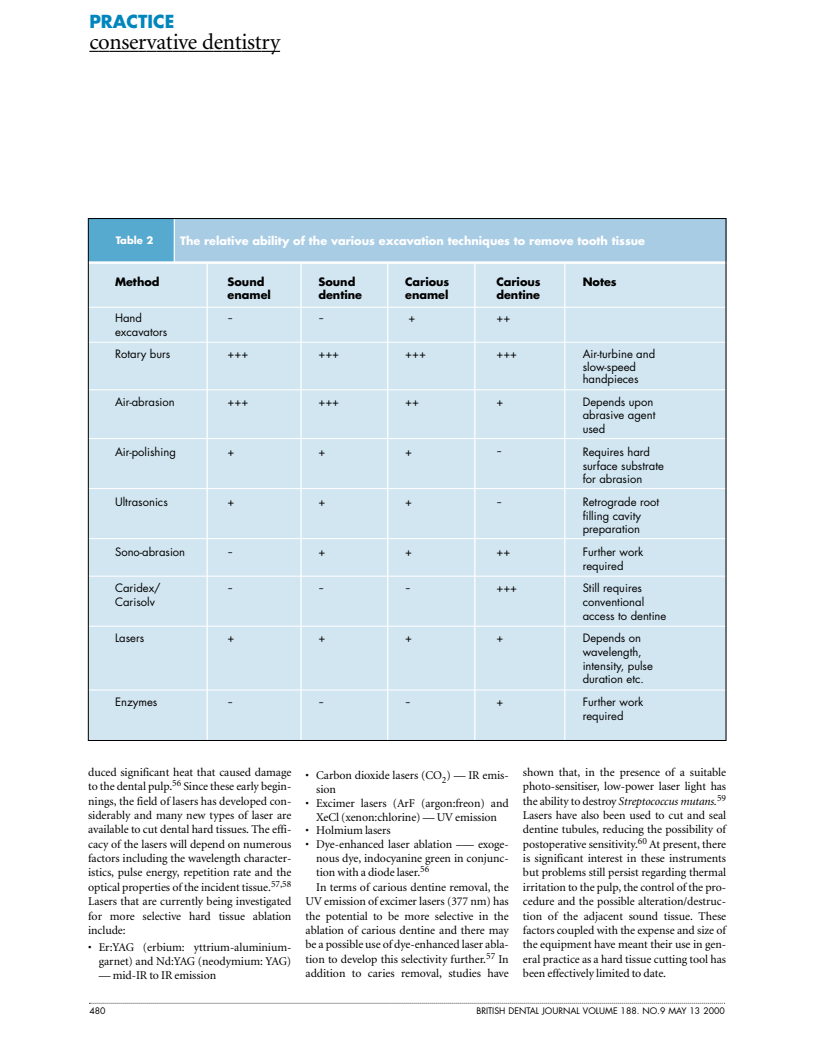
<style>
.page{position:relative;width:814px;height:1052px;background:#fff}
.page>*{position:absolute;margin:0;border:0;box-sizing:border-box;transform-origin:0 0}
.t1{font:22.5px "Minion";letter-spacing:-.015em;color:#000}
.t2{font:17.5px "Futura Bold 2";color:#0086bd}
.t3{font:11.88px/14.4px "Minion";letter-spacing:-.005em;color:#000;text-align:justify}
.t4{font:11.25px/13.8px "Futura";color:#000}
.t5{font:11.25px "Futura Bold 2";color:#fff}
.t6{font:11.25px "Futura Bold 2";color:#000}
.t7{font:10px "Futura Bold 2";color:#fff}
.t8{font:8.75px "Futura";color:#000}
.s1{font-style:italic}
</style>
<div class="page">
<svg style="left:89px;top:1002px;width:636px;height:1px"></svg>
<svg style="left:89px;top:51px;width:191px;height:1px"></svg>
<div style="left:90px;top:264px;width:634px;height:474px;background:#d2e6f1"></div>
<div style="left:88px;top:218px;width:118px;height:44px;background:#56a9cf"></div>
<div style="left:175px;top:218px;width:551px;height:44px;background:#a9cce5"></div>
<hr style="left:174px;top:218px;width:1px;height:44px;background:#fff">
<hr style="left:88px;top:261px;width:638px;height:3px;background:#fff">
<hr style="left:207px;top:263px;width:1px;height:477px;background:#fff">
<hr style="left:300px;top:263px;width:2px;height:477px;background:#fff">
<hr style="left:387px;top:263px;width:1px;height:477px;background:#fff">
<hr style="left:474px;top:263px;width:1px;height:477px;background:#fff">
<hr style="left:564px;top:263px;width:1px;height:477px;background:#fff">
<hr style="left:88px;top:307px;width:638px;height:1px;background:#fff">
<h2 class="t2" style="left:89px;top:14px;width:86px">PRACTICE</h2>
<h1 class="t1" style="left:89px;top:33px;width:192px">conservative dentistry</h1>
<p class="t7" style="left:116px;top:235px;width:39px">Table 2</p>
<p class="t5" style="left:180px;top:236px;width:466px">The relative ability of the various excavation techniques to remove tooth tissue</p>
<p class="t6" style="left:115px;top:276px;width:46px">Method</p>
<p class="t6" style="left:228px;top:276px;width:38px">Sound</p>
<p class="t6" style="left:318px;top:276px;width:38px">Sound</p>
<p class="t6" style="left:405px;top:276px;width:46px">Carious</p>
<p class="t6" style="left:496px;top:276px;width:46px">Carious</p>
<p class="t6" style="left:583px;top:276px;width:36px">Notes</p>
<p class="t6" style="left:228px;top:290px;width:45px">enamel</p>
<p class="t6" style="left:318px;top:290px;width:45px">dentine</p>
<p class="t6" style="left:405px;top:290px;width:45px">enamel</p>
<p class="t6" style="left:496px;top:290px;width:45px">dentine</p>
<p class="t4" style="left:115px;top:312px;width:28px">Hand</p>
<p class="t4" style="left:228px;top:315px;width:7px">¯</p>
<p class="t4" style="left:318px;top:315px;width:7px">¯</p>
<p class="t4" style="left:408px;top:312px;width:8px">+</p>
<p class="t4" style="left:496px;top:312px;width:15px">++</p>
<p class="t4" style="left:115px;top:321px;width:57px;line-height:22.5px">excavators<br>Rotary burs</p>
<p class="t4" style="left:228px;top:348px;width:22px">+++</p>
<p class="t4" style="left:318px;top:348px;width:22px">+++</p>
<p class="t4" style="left:405px;top:348px;width:22px">+++</p>
<p class="t4" style="left:496px;top:348px;width:22px">+++</p>
<p class="t4" style="left:583px;top:348px;width:74px;line-height:12.5px">Air-turbine and slow-speed handpieces</p>
<p class="t4" style="left:115px;top:395px;width:61px">Air-abrasion</p>
<p class="t4" style="left:228px;top:395px;width:22px">+++</p>
<p class="t4" style="left:318px;top:395px;width:22px">+++</p>
<p class="t4" style="left:405px;top:395px;width:15px">++</p>
<p class="t4" style="left:496px;top:395px;width:8px">+</p>
<p class="t4" style="left:583px;top:395px;width:74px">Depends upon abrasive agent used</p>
<p class="t4" style="left:115px;top:445px;width:62px">Air-polishing</p>
<p class="t4" style="left:228px;top:445px;width:8px">+</p>
<p class="t4" style="left:318px;top:445px;width:8px">+</p>
<p class="t4" style="left:405px;top:445px;width:8px">+</p>
<p class="t4" style="left:496px;top:449px;width:7px">¯</p>
<p class="t4" style="left:583px;top:445px;width:83px">Requires hard surface substrate for abrasion</p>
<p class="t4" style="left:115px;top:495px;width:54px">Ultrasonics</p>
<p class="t4" style="left:228px;top:495px;width:8px">+</p>
<p class="t4" style="left:318px;top:495px;width:8px">+</p>
<p class="t4" style="left:405px;top:495px;width:8px">+</p>
<p class="t4" style="left:496px;top:499px;width:7px">¯</p>
<p class="t4" style="left:583px;top:495px;width:78px">Retrograde root filling cavity preparation</p>
<p class="t4" style="left:115px;top:545px;width:72px">Sono-abrasion</p>
<p class="t4" style="left:228px;top:549px;width:7px">¯</p>
<p class="t4" style="left:318px;top:545px;width:8px">+</p>
<p class="t4" style="left:405px;top:545px;width:8px">+</p>
<p class="t4" style="left:496px;top:545px;width:15px">++</p>
<p class="t4" style="left:583px;top:545px;width:62px">Further work required</p>
<p class="t4" style="left:115px;top:582px;width:47px">Caridex/</p>
<p class="t4" style="left:228px;top:585px;width:7px">¯</p>
<p class="t4" style="left:318px;top:585px;width:7px">¯</p>
<p class="t4" style="left:405px;top:585px;width:7px">¯</p>
<p class="t4" style="left:496px;top:582px;width:22px">+++</p>
<p class="t4" style="left:583px;top:582px;width:61px">Still requires</p>
<p class="t4" style="left:115px;top:595px;width:41px">Carisolv</p>
<p class="t4" style="left:583px;top:595px;width:85px">conventional access to dentine</p>
<p class="t4" style="left:115px;top:632px;width:31px">Lasers</p>
<p class="t4" style="left:228px;top:632px;width:8px">+</p>
<p class="t4" style="left:318px;top:632px;width:8px">+</p>
<p class="t4" style="left:405px;top:632px;width:8px">+</p>
<p class="t4" style="left:496px;top:632px;width:8px">+</p>
<p class="t4" style="left:583px;top:632px;width:72px">Depends on wavelength, intensity, pulse duration etc.</p>
<p class="t4" style="left:115px;top:695px;width:44px">Enzymes</p>
<p class="t4" style="left:228px;top:699px;width:7px">¯</p>
<p class="t4" style="left:318px;top:699px;width:7px">¯</p>
<p class="t4" style="left:405px;top:699px;width:7px">¯</p>
<p class="t4" style="left:496px;top:695px;width:8px">+</p>
<p class="t4" style="left:583px;top:695px;width:62px">Further work required</p>
<p class="t3" style="left:88px;top:765px;width:205px">duced significant heat that caused damage to the dental pulp.<sup>56</sup> Since these early begin&shy;nings, the field of lasers has developed con&shy;siderably and many new types of laser are available to cut dental hard tissues. The effi&shy;cacy of the lasers will depend on numerous factors including the wavelength character&shy;istics, pulse energy, repetition rate and the optical properties of the incident tissue.<sup>57,58<br></sup>Lasers that are currently being investigated for more selective hard tissue ablation include:</p>
<p class="t3" style="left:88px;top:941px;width:205px;line-height:13.8px;text-align:right">• Er:YAG (erbium: yttrium-aluminium&shy;garnet) and Nd:YAG (neodymium: YAG)</p>
<p class="t3" style="left:99px;top:968px;width:119px">— mid-IR to IR emission</p>
<p class="t3" style="left:316px;top:769px;width:194px;line-height:13.8px;text-indent:-11px">• Carbon dioxide lasers (CO<sub>2</sub>) — IR emis&shy;sion</p>
<p class="t3" style="left:305px;top:797px;width:205px;line-height:13.8px;text-align:center">• Excimer lasers (ArF (argon:freon) and<br>XeCl (xenon:chlorine) — UV emission</p>
<p class="t3" style="left:305px;top:824px;width:87px">• Holmium lasers</p>
<p class="t3" style="left:316px;top:838px;width:194px;line-height:13.8px;text-indent:-11px">• Dye-enhanced laser ablation –— exoge&shy;nous dye, indocyanine green in conjunc&shy;tion with a diode laser.<sup>56</sup></p>
<p class="t3" style="left:305px;top:880px;width:205px;text-indent:11px">In terms of carious dentine removal, the UV emission of excimer lasers (377 nm) has the potential to be more selective in the ablation of carious dentine and there may be a possible use of dye-enhanced laser abla&shy;tion to develop this selectivity further.<sup>57</sup> In addition to caries removal, studies have</p>
<p class="t3" style="left:523px;top:765px;width:205px">shown that, in the presence of a suitable photo-sensitiser, low-power laser light has the ability to destroy <span class="s1">Streptococcus mutans.</span><sup>59<br></sup>Lasers have also been used to cut and seal dentine tubules, reducing the possibility of postoperative sensitivity.<sup>60</sup> At present, there is significant interest in these instruments but problems still persist regarding thermal irritation to the pulp, the control of the pro&shy;cedure and the possible alteration/destruc&shy;tion of the adjacent sound tissue. These factors coupled with the expense and size of the equipment have meant their use in gen&shy;eral practice as a hard tissue cutting tool has been effectively limited to date.</p>
<p class="t8" style="left:89px;top:1006px;width:18px">480</p>
<p class="t8" style="left:476px;top:1006px;width:250px">BRITISH DENTAL JOURNAL VOLUME 188. NO.9 MAY 13 2000</p>
</div>
